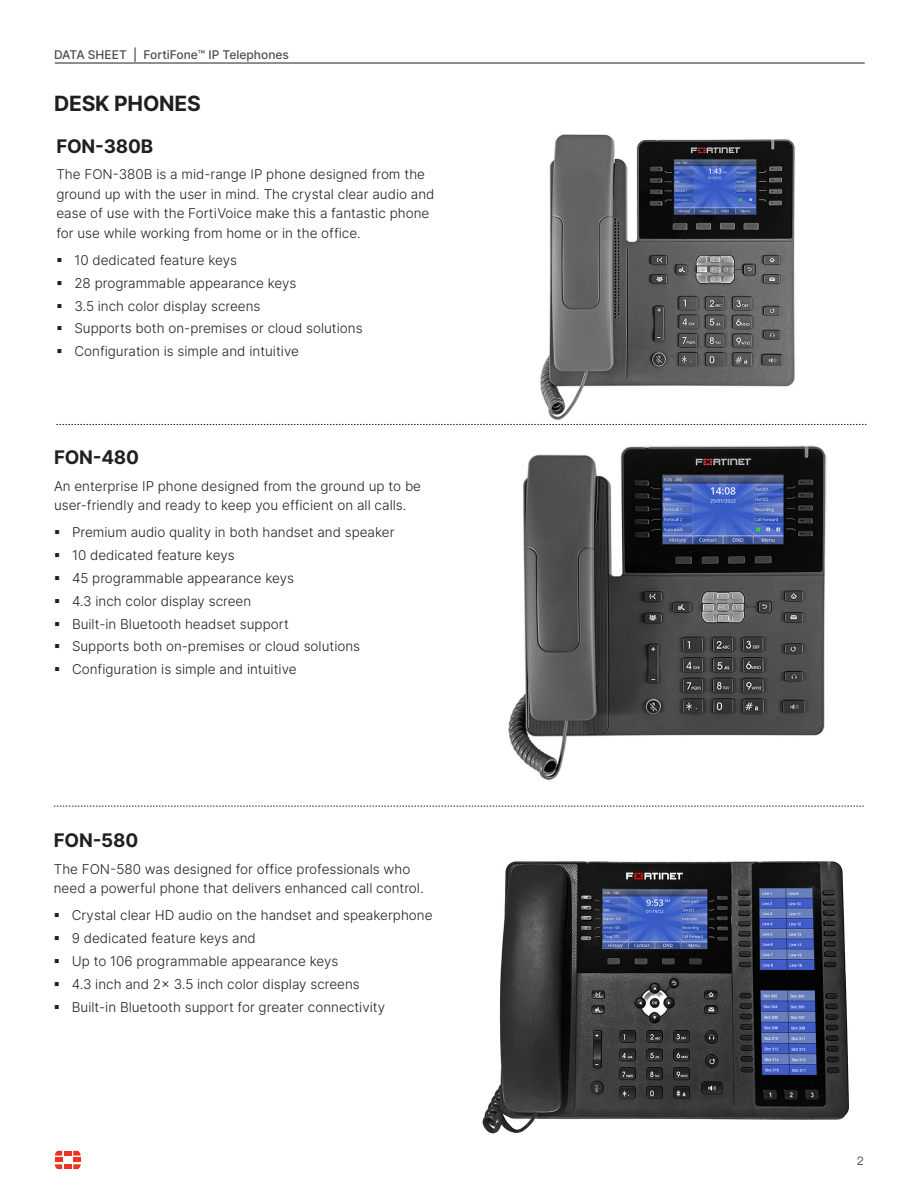
<style>
.page{position:relative;width:918px;height:1188px;background:#fff}
.page>*{position:absolute;margin:0;border:0;box-sizing:border-box;transform-origin:0 0}
.Section_Header{font:700 21px "Inter";letter-spacing:-.01em;color:#231f20}
.Section_Subhead{font:700 18.75px "Inter";letter-spacing:-.01em;color:#231f20}
.Body_Text{font:300 13.5px/19.5px "Inter";color:#231f20}
.t1{font:500 12px "Inter";color:#4d4d4f}
.t2{font:300 12px "Helvetica Neue LT Pro";color:#231f20}
</style>
<div class="page">
<svg style="left:55px;top:1151px;width:26px;height:18px"></svg>
<hr style="left:55px;top:63px;width:810px;height:1px;background:#231f20">
<img style="left:540px;top:134px;width:255px;height:286px">
<svg style="left:56px;top:424px;width:810px;height:1px"></svg>
<svg style="left:54px;top:806px;width:810px;height:1px"></svg>
<img style="left:508px;top:445px;width:319px;height:336px">
<img style="left:482px;top:861px;width:367px;height:273px">
<p class="t1" style="left:54px;top:46px;width:237px">DATA SHEET | FortiFone™ IP Telephones</p>
<p class="Section_Header" style="left:54px;top:88px;width:148px">DESK PHONES</p>
<p class="Section_Subhead" style="left:56px;top:133px;width:98px">FON-380B</p>
<p class="Body_Text" style="left:56px;top:164px;width:380px">The FON-380B is a mid-range IP phone designed from the ground up with the user in mind. The crystal clear audio and ease of use with the FortiVoice make this a fantastic phone for use while working from home or in the office.</p>
<p class="Body_Text" style="left:56px;top:250px;width:182px">▪ 10 dedicated feature keys</p>
<p class="Body_Text" style="left:56px;top:273px;width:242px">▪ 28 programmable appearance keys</p>
<p class="Body_Text" style="left:56px;top:296px;width:206px">▪ 3.5 inch color display screens</p>
<p class="Body_Text" style="left:56px;top:319px;width:308px">▪ Supports both on-premises or cloud solutions</p>
<p class="Body_Text" style="left:56px;top:341px;width:244px">▪ Configuration is simple and intuitive</p>
<p class="Section_Subhead" style="left:54px;top:444px;width:87px">FON-480</p>
<p class="Body_Text" style="left:54px;top:476px;width:369px">An enterprise IP phone designed from the ground up to be user-friendly and ready to keep you efficient on all calls.</p>
<p class="Body_Text" style="left:54px;top:522px;width:342px">▪ Premium audio quality in both handset and speaker</p>
<p class="Body_Text" style="left:54px;top:545px;width:182px">▪ 10 dedicated feature keys</p>
<p class="Body_Text" style="left:54px;top:568px;width:242px">▪ 45 programmable appearance keys</p>
<p class="Body_Text" style="left:54px;top:591px;width:199px">▪ 4.3 inch color display screen</p>
<p class="Body_Text" style="left:54px;top:614px;width:236px">▪ Built-in Bluetooth headset support</p>
<p class="Body_Text" style="left:54px;top:637px;width:308px">▪ Supports both on-premises or cloud solutions</p>
<p class="Body_Text" style="left:54px;top:659px;width:244px">▪ Configuration is simple and intuitive</p>
<p class="Section_Subhead" style="left:54px;top:827px;width:86px">FON-580</p>
<p class="Body_Text" style="left:54px;top:859px;width:371px">The FON-580 was designed for office professionals who need a powerful phone that delivers enhanced call control.</p>
<p class="Body_Text" style="left:54px;top:905px;width:380px">▪ Crystal clear HD audio on the handset and speakerphone</p>
<p class="Body_Text" style="left:54px;top:928px;width:203px">▪ 9 dedicated feature keys and</p>
<p class="Body_Text" style="left:54px;top:951px;width:286px">▪ Up to 106 programmable appearance keys</p>
<p class="Body_Text" style="left:54px;top:974px;width:308px">▪ 4.3 inch and 2x 3.5 inch color display screens</p>
<p class="Body_Text" style="left:54px;top:997px;width:333px">▪ Built-in Bluetooth support for greater connectivity</p>
<p class="t2" style="left:857px;top:1154px;width:8px">2</p>
</div>
